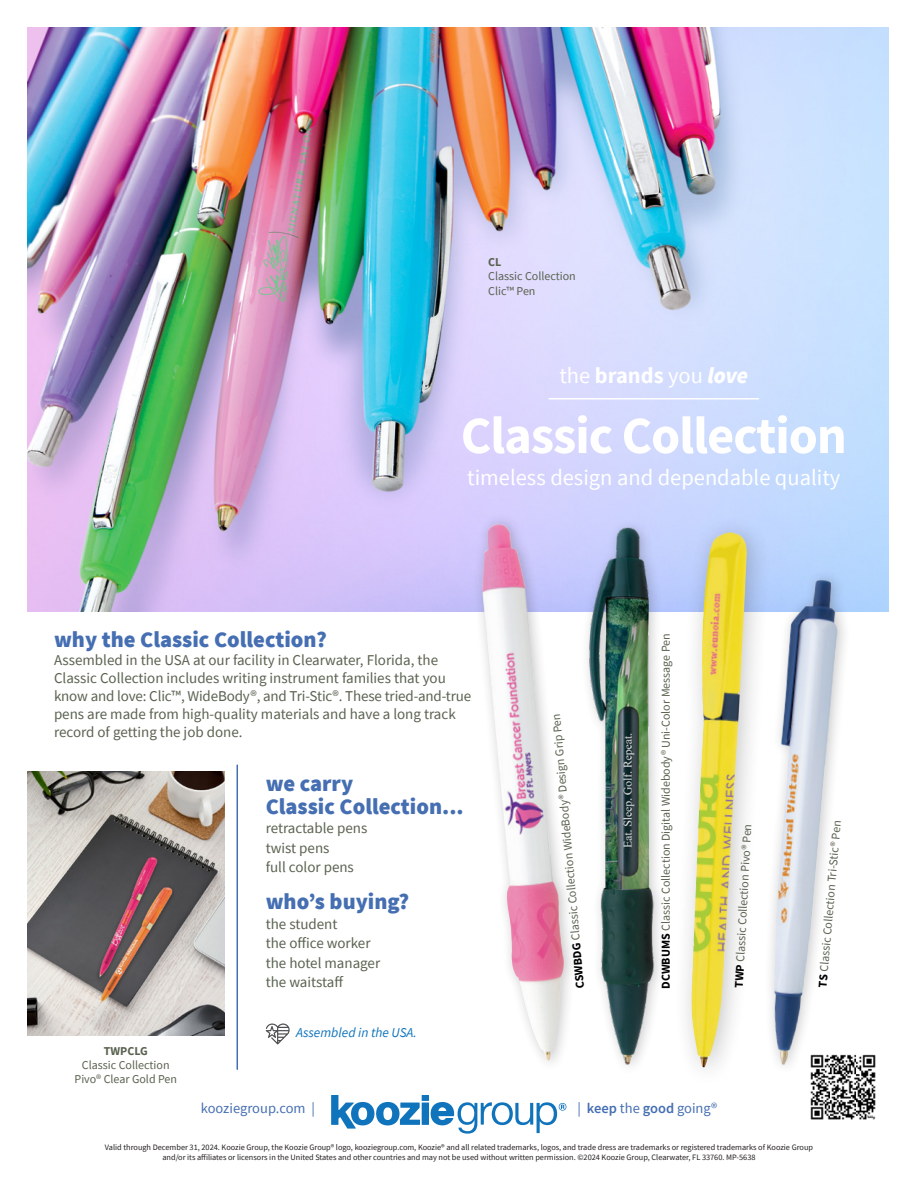
<style>
.page{position:relative;width:918px;height:1188px;background:#fff}
.page>*{position:absolute;margin:0;border:0;box-sizing:border-box;transform-origin:0 0}
.t1{font:700 52.5px "Source Sans Pro";letter-spacing:-.02em;color:#fff}
.Source_Sans_Pro_copy{font:900 22.5px "Source Sans Pro";color:#456fb2}
.Source_Sans_Pro_copy-2{font:22.5px "Source Sans Pro";color:#fff}
.Source_Sans_Pro_copy-3{font:15px/18px "Source Sans Pro";color:#5a6250}
.t2{font:14.55px "Source Sans Pro";color:#456fb2}
.Source_Sans_Pro_copy-4{font:italic 13.5px "Source Sans Pro";color:#1074bc}
.Source_Sans_Pro_copy-5{font:12px "Source Sans Pro";color:#5a6250}
.Source_Sans_Pro_copy-6{font:700 12px "Source Sans Pro";color:#5a6250}
.t3{font:8.25px "Source Sans Pro";color:#231f20}
.s1{font-weight:700}
.s2{font-weight:900;font-style:italic}
.s3{font-weight:700;color:#000}
.s4{font-weight:600}
</style>
<div class="page">
<img style="left:27px;top:771px;width:198px;height:265px">
<img style="left:27px;top:27px;width:862px;height:584px">
<div style="left:422px;top:1103px;width:7px;height:22px;background:#1074bc"></div>
<div style="left:422px;top:1095px;width:7px;height:6px;background:#1074bc"></div>
<svg style="left:331px;top:1095px;width:89px;height:34px"></svg>
<svg style="left:431px;top:1102px;width:135px;height:32px"></svg>
<hr style="left:237px;top:765px;width:1px;height:304px;background:#456fb2">
<img style="left:810px;top:1054px;width:66px;height:66px">
<hr style="left:549px;top:398px;width:210px;height:2px;background:#fff">
<div style="left:472px;top:513px;width:107px;height:560px;background:#231f20;opacity:.25"></div>
<img style="left:482px;top:523px;width:83px;height:539px">
<div style="left:580px;top:519px;width:87px;height:559px;background:#231f20;opacity:.25"></div>
<img style="left:584px;top:501px;width:79px;height:575px">
<img style="left:772px;top:553px;width:79px;height:529px">
<div style="left:673px;top:515px;width:99px;height:575px;background:#231f20;opacity:.25"></div>
<img style="left:691px;top:532px;width:56px;height:535px">
<svg style="left:266px;top:1023px;width:24px;height:21px"></svg>
<p class="Source_Sans_Pro_copy-6" style="left:488px;top:254px;width:15px">CL</p>
<p class="Source_Sans_Pro_copy-5" style="left:488px;top:269px;width:89px">Classic Collection</p>
<p class="Source_Sans_Pro_copy-5" style="left:488px;top:283px;width:49px">Clic™ Pen</p>
<p class="Source_Sans_Pro_copy-2" style="left:559px;top:361px;width:190px">the <span class="s1">brands</span> you <span class="s2">love</span></p>
<p class="t1" style="left:461px;top:400px;width:388px">Classic Collection</p>
<p class="Source_Sans_Pro_copy-2" style="left:467px;top:463px;width:375px">timeless design and dependable quality</p>
<p class="Source_Sans_Pro_copy" style="left:54px;top:624px;width:274px">why the Classic Collection?</p>
<p class="Source_Sans_Pro_copy-3" style="left:54px;top:651px;width:419px">Assembled in the USA at our facility in Clearwater, Florida, the Classic Collection includes writing instrument families that you know and love: Clic™, WideBody®, and Tri-Stic®. These tried-and-true pens are made from high-quality materials and have a long track record of getting the job done.</p>
<p class="Source_Sans_Pro_copy" style="left:266px;top:768px;width:89px">we carry</p>
<p class="Source_Sans_Pro_copy" style="left:266px;top:791px;width:200px">Classic Collection...</p>
<p class="Source_Sans_Pro_copy-3" style="left:266px;top:819px;width:103px">retractable pens</p>
<p class="Source_Sans_Pro_copy-3" style="left:266px;top:839px;width:65px">twist pens</p>
<p class="Source_Sans_Pro_copy-3" style="left:266px;top:858px;width:90px">full color pens</p>
<p class="Source_Sans_Pro_copy" style="left:266px;top:886px;width:145px">who’s buying?</p>
<p class="Source_Sans_Pro_copy-3" style="left:266px;top:915px;width:73px">the student</p>
<p class="Source_Sans_Pro_copy-3" style="left:266px;top:934px;width:106px">the office worker</p>
<p class="Source_Sans_Pro_copy-3" style="left:266px;top:954px;width:116px">the hotel manager</p>
<p class="Source_Sans_Pro_copy-3" style="left:266px;top:973px;width:79px">the waitstaff</p>
<p class="Source_Sans_Pro_copy-6" style="left:104px;top:1043px;width:46px">TWPCLG</p>
<p class="Source_Sans_Pro_copy-5" style="left:82px;top:1057px;width:89px">Classic Collection</p>
<p class="Source_Sans_Pro_copy-5" style="left:75px;top:1072px;width:104px">Pivo® Clear Gold Pen</p>
<p class="Source_Sans_Pro_copy-4" style="left:296px;top:1024px;width:122px">Assembled in the USA.</p>
<p class="Source_Sans_Pro_copy-5" style="left:573px;top:989px;width:277px;rotate:-95deg"><span class="s3">CSWBDG</span> Classic Collection WideBody® Design Grip Pen</p>
<p class="Source_Sans_Pro_copy-5" style="left:658px;top:989px;width:357px;rotate:-90deg"><span class="s3">DCWBUMS</span> Classic Collection Digital Widebody® Uni-Color Message Pen</p>
<p class="t2" style="left:201px;top:1099px;width:116px">kooziegroup.com |</p>
<p class="t2" style="left:578px;top:1099px;width:141px">| <span class="s4">keep</span> the <span class="s4">good</span> going®</p>
<p class="Source_Sans_Pro_copy-5" style="left:731px;top:987px;width:166px;rotate:-87deg"><span class="s3">TWP</span> Classic Collection Pivo® Pen</p>
<p class="Source_Sans_Pro_copy-5" style="left:815px;top:987px;width:169px;rotate:-85deg"><span class="s3">TS</span> Classic Collection Tri-Stic® Pen</p>
<p class="t3" style="left:105px;top:1142px;width:710px">Valid through December 31, 2024. Koozie Group, the Koozie Group® logo, kooziegroup.com, Koozie® and all related trademarks, logos, and trade dress are trademarks or registered trademarks of Koozie Group</p>
<p class="t3" style="left:162px;top:1152px;width:595px">and/or its affiliates or licensors in the United States and other countries and may not be used without written permission. ©2024 Koozie Group, Clearwater, FL 33760. MP-5638</p>
</div>
